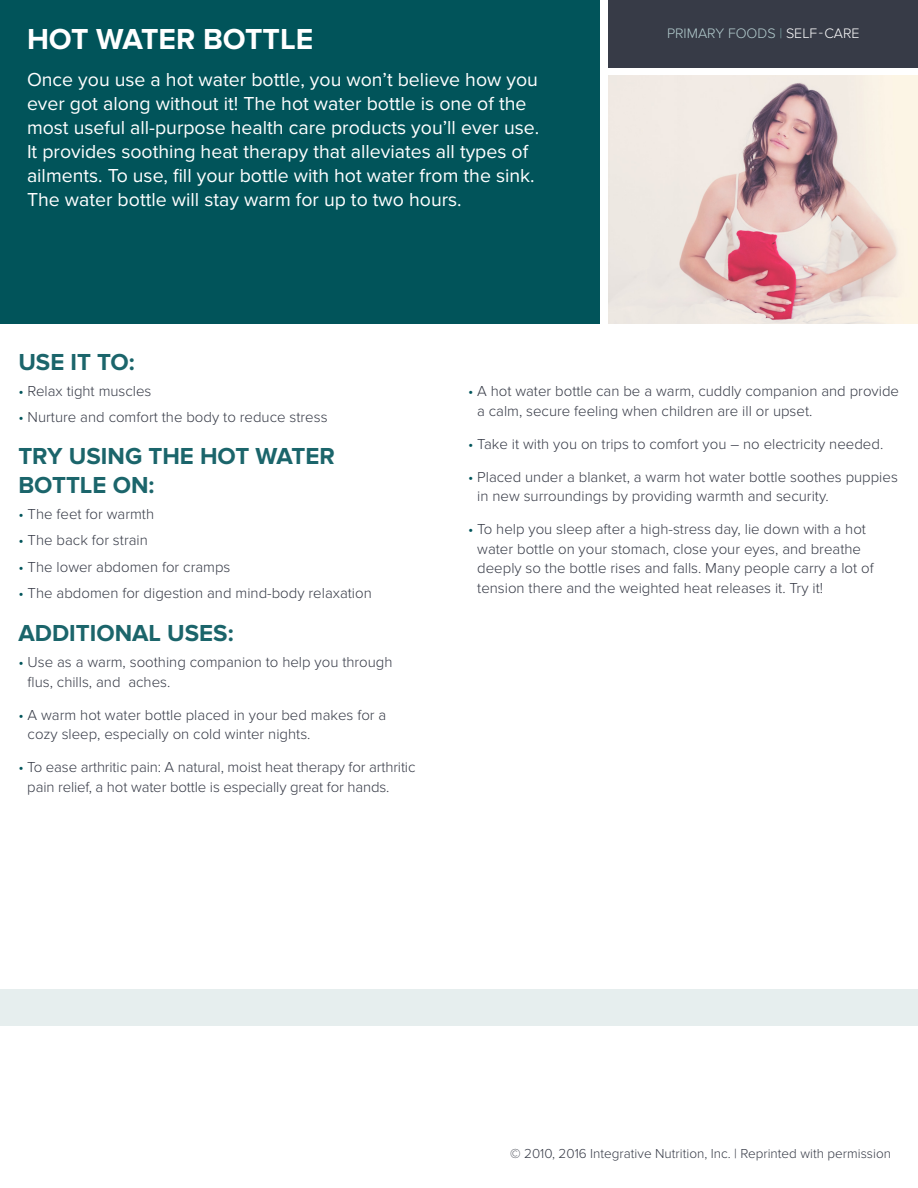
<style>
.page{position:relative;width:918px;height:1188px;background:#fff}
.page>*{position:absolute;margin:0;border:0;box-sizing:border-box;transform-origin:0 0}
.t1{font:700 30px "Proxima Nova";color:#fff}
.t2{font:700 24px/28.5px "Proxima Nova";color:#1b656b}
.t3{font:19.5px/24px "Proxima Nova";color:#fff}
.t4{font:300 15px/19.5px "Proxima Nova";color:#373b47}
.t5{font:300 14.25px "Proxima Nova";color:#b3ccce}
.t6{font:300 13.5px "Proxima Nova";color:#373b47}
.s1{color:#80aaac}
.s2{color:#fff}
.s3{color:#01545a}
</style>
<div class="page">
<div style="left:0;top:0;width:599px;height:324px;background:#01545a"></div>
<div style="left:608px;top:0;width:310px;height:67px;background:#373b47"></div>
<div style="left:0;top:989px;width:918px;height:37px;background:#e6eeee"></div>
<img style="left:609px;top:76px;width:309px;height:248px">
<h1 class="t1" style="left:27px;top:21px;width:288px">HOT WATER BOTTLE</h1>
<p class="t3" style="left:27px;top:68px;width:514px">Once you use a hot water bottle, you won’t believe how you ever got along without it! The hot water bottle is one of the most useful all-purpose health care products you’ll ever use.<br>It provides soothing heat therapy that alleviates all types of ailments. To use, fill your bottle with hot water from the sink.<br>The water bottle will stay warm for up to two hours.</p>
<p class="t5" style="left:667px;top:25px;width:194px">PRIMARY FOODS <span class="s1">|</span> <span class="s2">SELF-CARE</span></p>
<h2 class="t2" style="left:18px;top:348px;width:118px">USE IT TO:</h2>
<p class="t4" style="left:18px;top:382px;width:135px"><span class="s3">•</span> Relax tight muscles</p>
<p class="t4" style="left:18px;top:408px;width:311px"><span class="s3">•</span> Nurture and comfort the body to reduce stress</p>
<h2 class="t2" style="left:18px;top:443px;width:318px">TRY USING THE HOT WATER<br>BOTTLE ON:</h2>
<p class="t4" style="left:18px;top:505px;width:137px"><span class="s3">•</span> The feet for warmth</p>
<p class="t4" style="left:18px;top:531px;width:131px"><span class="s3">•</span> The back for strain</p>
<p class="t4" style="left:18px;top:557px;width:214px"><span class="s3">•</span> The lower abdomen for cramps</p>
<p class="t4" style="left:18px;top:583px;width:355px"><span class="s3">•</span> The abdomen for digestion and mind-body relaxation</p>
<h2 class="t2" style="left:18px;top:619px;width:217px">ADDITIONAL USES:</h2>
<p class="t4" style="left:28px;top:653px;width:367px;text-indent:-9px"><span class="s3">•</span> Use as a warm, soothing companion to help you through flus, chills, and aches.</p>
<p class="t4" style="left:28px;top:705px;width:360px;text-indent:-9px"><span class="s3">•</span> A warm hot water bottle placed in your bed makes for a cozy sleep, especially on cold winter nights.</p>
<p class="t4" style="left:27px;top:758px;width:390px;text-indent:-9px"><span class="s3">•</span> To ease arthritic pain: A natural, moist heat therapy for arthritic pain relief, a hot water bottle is especially great for hands.</p>
<p class="t4" style="left:477px;top:382px;width:423px;text-indent:-9px"><span class="s3">•</span> A hot water bottle can be a warm, cuddly companion and provide a calm, secure feeling when children are ill or upset.</p>
<p class="t4" style="left:468px;top:434px;width:417px"><span class="s3">•</span> Take it with you on trips to comfort you – no electricity needed.</p>
<p class="t4" style="left:477px;top:467px;width:422px;text-indent:-9px"><span class="s3">•</span> Placed under a blanket, a warm hot water bottle soothes puppies in new surroundings by providing warmth and security.</p>
<p class="t4" style="left:477px;top:520px;width:398px;text-indent:-9px"><span class="s3">•</span> To help you sleep after a high-stress day, lie down with a hot water bottle on your stomach, close your eyes, and breathe deeply so the bottle rises and falls. Many people carry a lot of tension there and the weighted heat releases it. Try it!</p>
<p class="t6" style="left:510px;top:1146px;width:382px">© 2010, 2016 Integrative Nutrition, Inc. | Reprinted with permission</p>
</div>
